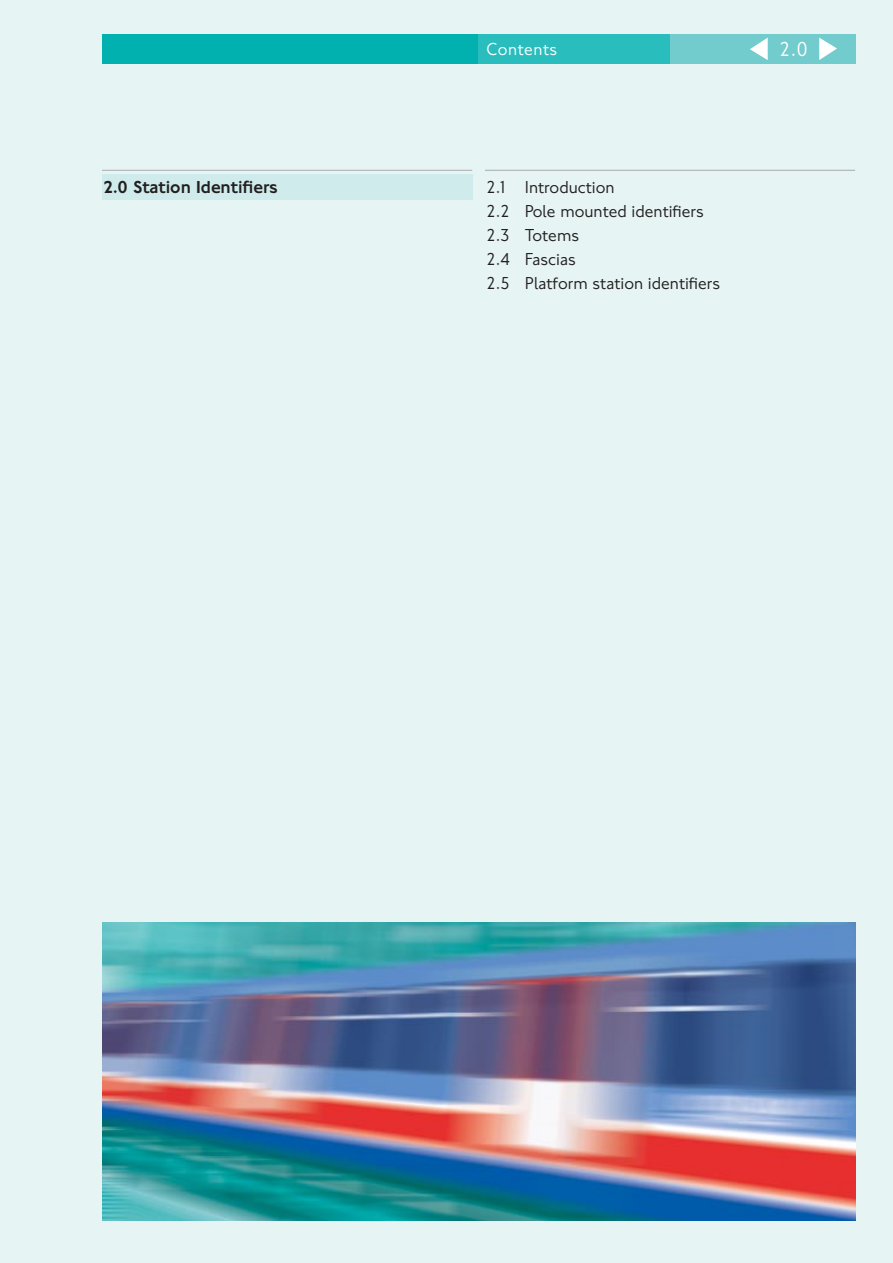
<style>
.page{position:relative;width:893px;height:1263px;background:#fff}
.page>*{position:absolute;margin:0;border:0;box-sizing:border-box;transform-origin:0 0}
.t1{font:21px "NJTFL";color:#fff}
.t2{font:18px/24px "NJTFL";color:#231f20}
.t3{font:500 18px "NJTFL";color:#231f20}
.t4{font:18px "NJTFL";letter-spacing:.025em;color:#fff}
</style>
<div class="page">
<div style="left:0;top:0;width:892px;height:1263px;background:#e6f4f3"></div>
<div style="left:102px;top:34px;width:376px;height:30px;background:#00b1b0"></div>
<div style="left:478px;top:34px;width:192px;height:30px;background:#29bdbe"></div>
<div style="left:670px;top:34px;width:185px;height:30px;background:#72cbcc"></div>
<svg style="left:750px;top:38px;width:17px;height:22px"></svg>
<svg style="left:819px;top:38px;width:18px;height:22px"></svg>
<hr style="left:102px;top:170px;width:370px;height:1px;background:#a7a9ac">
<hr style="left:485px;top:170px;width:370px;height:1px;background:#a7a9ac">
<div style="left:102px;top:175px;width:370px;height:25px;background:#cfebeb"></div>
<img style="left:102px;top:923px;width:753px;height:297px">
<p class="t3" style="left:104px;top:180px;width:175px">2.0 Station Identifiers</p>
<p class="t4" style="left:486px;top:43px;width:72px">Contents</p>
<p class="t2" style="left:486px;top:176px;width:235px">2.1 Introduction<br>2.2 Pole mounted identifiers<br>2.3 Totems<br>2.4 Fascias<br>2.5 Platform station identifiers</p>
<p class="t1" style="left:779px;top:41px;width:30px">2.0</p>
</div>
